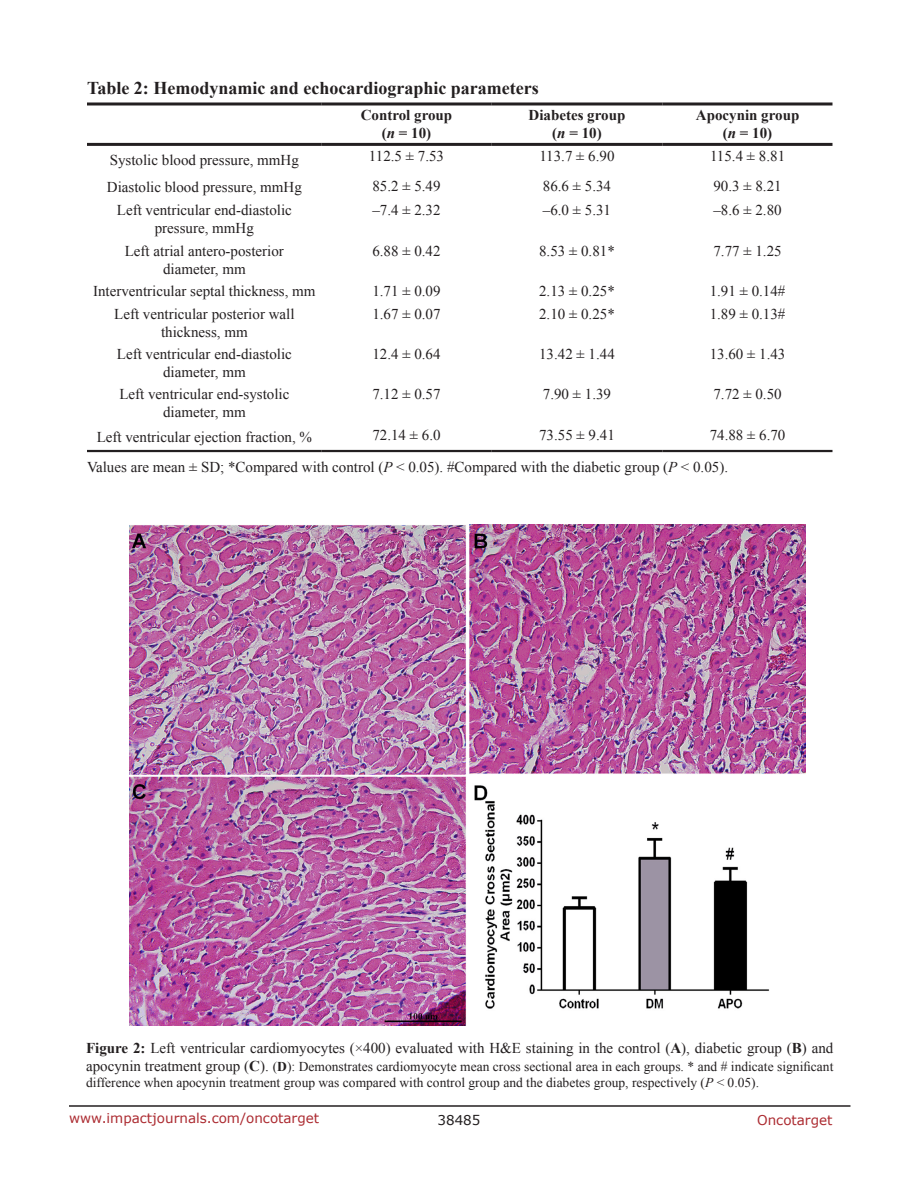
<style>
.page{position:relative;width:918px;height:1188px;background:#fff}
.page>*{position:absolute;margin:0;border:0;box-sizing:border-box;transform-origin:0 0}
.TableHeading{font:700 18px "Times New Roman";color:#231f20}
.TableText{font:15px/18px "Times New Roman";color:#231f20;text-align:center}
.FigureText{font:15px "Times New Roman";color:#231f20}
.TableText-2{font:700 15px "Times New Roman";color:#231f20}
.FigureText-2{font:13.5px/16.2px "Times New Roman";color:#231f20}
.t1{font:13.5px "Verdana";color:#ac2b31}
.t2{font:13.5px "Verdana";color:#231f20}
.s1{font-style:italic}
.s2{font-weight:700}
.s3{font-size:15px}
.s4{font-weight:700;font-size:15px}
</style>
<div class="page">
<hr style="left:69px;top:1105px;width:781px;height:2px;background:#231f20">
<hr style="left:87px;top:450px;width:235px;height:2px;background:#231f20">
<hr style="left:322px;top:450px;width:169px;height:2px;background:#231f20">
<hr style="left:491px;top:450px;width:172px;height:2px;background:#231f20">
<hr style="left:663px;top:450px;width:169px;height:2px;background:#231f20">
<hr style="left:87px;top:102px;width:235px;height:3px;background:#231f20">
<hr style="left:322px;top:102px;width:169px;height:3px;background:#231f20">
<hr style="left:491px;top:102px;width:172px;height:3px;background:#231f20">
<hr style="left:663px;top:102px;width:169px;height:3px;background:#231f20">
<hr style="left:87px;top:143px;width:235px;height:3px;background:#231f20">
<hr style="left:322px;top:143px;width:169px;height:3px;background:#231f20">
<hr style="left:491px;top:143px;width:172px;height:3px;background:#231f20">
<hr style="left:663px;top:143px;width:169px;height:3px;background:#231f20">
<img style="left:130px;top:524px;width:676px;height:502px">
<p class="TableHeading" style="left:87px;top:76px;width:453px">Table 2: Hemodynamic and echocardiographic parameters</p>
<p class="TableText-2" style="left:361px;top:105px;width:93px">Control group</p>
<p class="TableText-2" style="left:382px;top:123px;width:51px">(<span class="s1">n</span> = 10)</p>
<p class="TableText-2" style="left:529px;top:105px;width:98px">Diabetes group</p>
<p class="TableText-2" style="left:552px;top:123px;width:51px">(<span class="s1">n</span> = 10)</p>
<p class="TableText-2" style="left:696px;top:105px;width:105px">Apocynin group</p>
<p class="TableText-2" style="left:723px;top:123px;width:51px">(<span class="s1">n</span> = 10)</p>
<p class="TableText" style="left:110px;top:151px;width:191px">Systolic blood pressure, mmHg</p>
<p class="TableText" style="left:369px;top:147px;width:77px">112.5 ± 7.53</p>
<p class="TableText" style="left:539px;top:147px;width:77px">113.7 ± 6.90</p>
<p class="TableText" style="left:710px;top:147px;width:77px">115.4 ± 8.81</p>
<p class="TableText" style="left:107px;top:178px;width:196px">Diastolic blood pressure, mmHg</p>
<p class="TableText" style="left:372px;top:177px;width:70px">85.2 ± 5.49</p>
<p class="TableText" style="left:543px;top:177px;width:70px">86.6 ± 5.34</p>
<p class="TableText" style="left:713px;top:177px;width:70px">90.3 ± 8.21</p>
<p class="TableText" style="left:117px;top:201px;width:176px">Left ventricular end-diastolic pressure, mmHg</p>
<p class="TableText" style="left:372px;top:201px;width:70px">–7.4 ± 2.32</p>
<p class="TableText" style="left:543px;top:201px;width:70px">–6.0 ± 5.31</p>
<p class="TableText" style="left:713px;top:201px;width:70px">–8.6 ± 2.80</p>
<p class="TableText" style="left:125px;top:242px;width:161px">Left atrial antero-posterior diameter, mm</p>
<p class="TableText" style="left:372px;top:242px;width:70px">6.88 ± 0.42</p>
<p class="TableText" style="left:539px;top:242px;width:77px">8.53 ± 0.81*</p>
<p class="TableText" style="left:713px;top:242px;width:70px">7.77 ± 1.25</p>
<p class="TableText" style="left:93px;top:282px;width:224px">Interventricular septal thickness, mm</p>
<p class="TableText" style="left:372px;top:282px;width:70px">1.71 ± 0.09</p>
<p class="TableText" style="left:539px;top:282px;width:77px">2.13 ± 0.25*</p>
<p class="TableText" style="left:710px;top:282px;width:77px">1.91 ± 0.14#</p>
<p class="TableText" style="left:114px;top:304px;width:182px">Left ventricular posterior wall thickness, mm</p>
<p class="TableText" style="left:372px;top:304px;width:70px">1.67 ± 0.07</p>
<p class="TableText" style="left:539px;top:304px;width:77px">2.10 ± 0.25*</p>
<p class="TableText" style="left:710px;top:304px;width:77px">1.89 ± 0.13#</p>
<p class="TableText" style="left:117px;top:345px;width:176px">Left ventricular end-diastolic diameter, mm</p>
<p class="TableText" style="left:372px;top:345px;width:70px">12.4 ± 0.64</p>
<p class="TableText" style="left:539px;top:345px;width:77px">13.42 ± 1.44</p>
<p class="TableText" style="left:710px;top:345px;width:77px">13.60 ± 1.43</p>
<p class="TableText" style="left:119px;top:385px;width:171px">Left ventricular end-systolic diameter, mm</p>
<p class="TableText" style="left:372px;top:385px;width:70px">7.12 ± 0.57</p>
<p class="TableText" style="left:543px;top:385px;width:70px">7.90 ± 1.39</p>
<p class="TableText" style="left:713px;top:385px;width:70px">7.72 ± 0.50</p>
<p class="TableText" style="left:97px;top:428px;width:217px">Left ventricular ejection fraction, %</p>
<p class="TableText" style="left:372px;top:426px;width:70px">72.14 ± 6.0</p>
<p class="TableText" style="left:539px;top:426px;width:77px">73.55 ± 9.41</p>
<p class="TableText" style="left:710px;top:426px;width:77px">74.88 ± 6.70</p>
<p class="TableText" style="left:87px;top:458px;width:643px">Values are mean ± SD; *Compared with control (<span class="s1">P</span> &lt; 0.05). #Compared with the diabetic group (<span class="s1">P</span> &lt; 0.05).</p>
<p class="FigureText" style="left:86px;top:1038px;width:749px"><span class="s2">Figure 2:</span> Left ventricular cardiomyocytes (×400) evaluated with H&amp;E staining in the control (<span class="s2">A</span>), diabetic group (<span class="s2">B</span>) and</p>
<p class="FigureText-2" style="left:86px;top:1058px;width:749px"><span class="s3">apocynin treatment group (</span><span class="s4">C</span><span class="s3">).</span> (<span class="s2">D</span>): Demonstrates cardiomyocyte mean cross sectional area in each groups. * and # indicate significant difference when apocynin treatment group was compared with control group and the diabetes group, respectively (<span class="s1">P</span> &lt; 0.05).</p>
<p class="t1" style="left:69px;top:1109px;width:252px">www.impactjournals.com/oncotarget</p>
<p class="t2" style="left:438px;top:1111px;width:44px">38485</p>
<p class="t1" style="left:757px;top:1111px;width:77px">Oncotarget</p>
</div>
